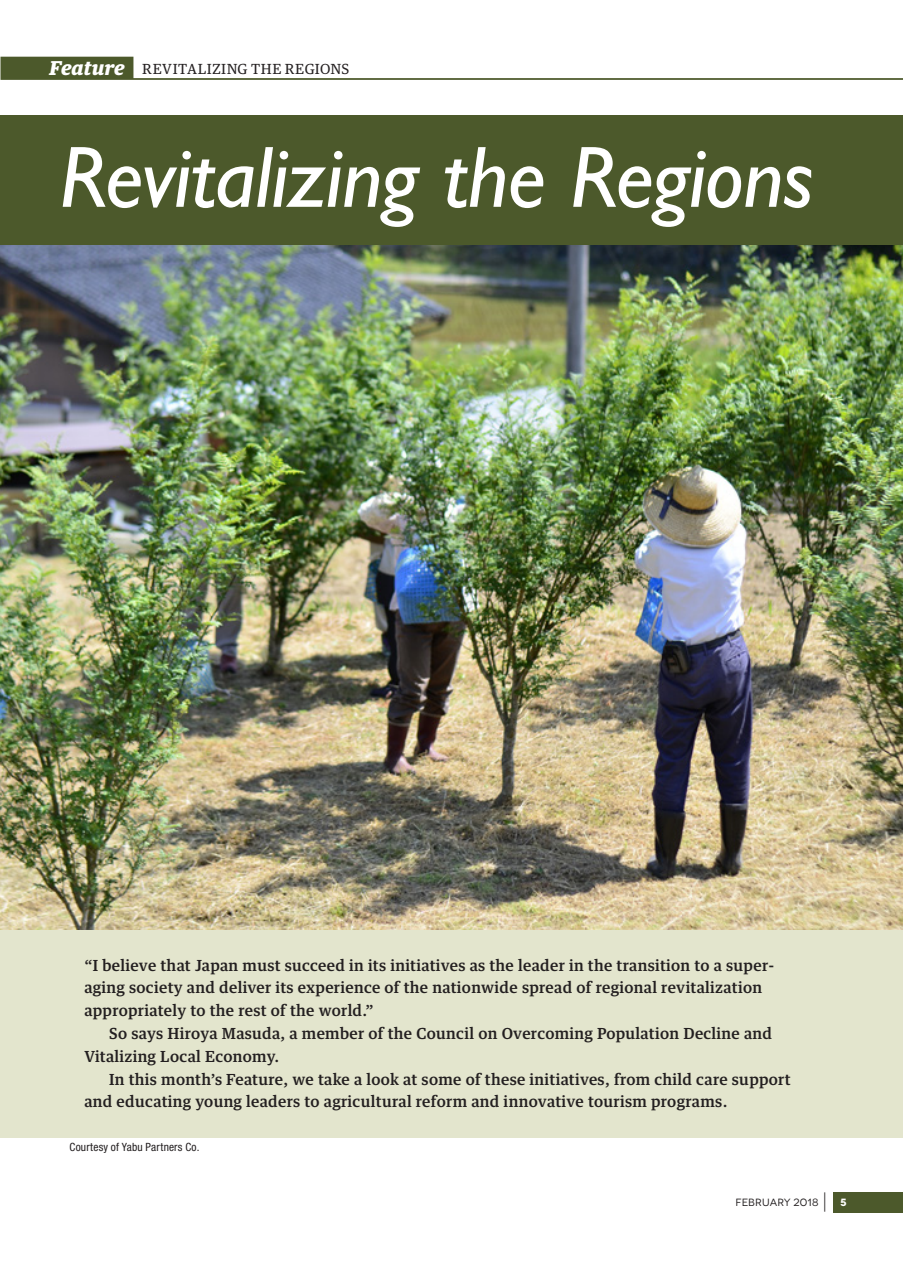
<style>
.page{position:relative;width:903px;height:1275px;background:#fff}
.page>*{position:absolute;margin:0;border:0;box-sizing:border-box;transform-origin:0 0}
.t1{font:italic 87.5px "Gill Sans";letter-spacing:-.01em;color:#fff}
.t2{font:500 15.4px/22.8px "Guardian Text Egyp";letter-spacing:.02em;color:#231f20}
.t3{font:14px "Guardian Text Egyp";letter-spacing:.04em;color:#231f20}
.t4{font:condensed 11.38px "Helvetica Neue LT Pro";letter-spacing:.02em;color:#231f20}
.t5{font:10.5px "Novecentowide";letter-spacing:.015em;color:#231f20}
.s1{font-weight:900;font-style:italic;font-size:19.25px;color:#fff}
.s2{font-weight:300;font-size:22.75px}
.s3{font-weight:700;color:#fff}
</style>
<div class="page">
<img style="left:0;top:245px;width:903px;height:685px">
<div style="left:0;top:115px;width:903px;height:130px;background:#4c592b"></div>
<div style="left:0;top:930px;width:903px;height:208px;background:#e3e5cd"></div>
<svg style="left:0;top:57px;width:903px;height:23px"></svg>
<div style="left:833px;top:1192px;width:70px;height:20px;background:#4c592b"></div>
<p class="t3" style="left:50px;top:57px;width:301px"><span class="s1">Feature</span> REVITALIZING THE REGIONS</p>
<h1 class="t1" style="left:60px;top:127px;width:756px">Revitalizing the Regions</h1>
<p class="t2" style="left:84px;top:952px;width:691px">“I believe that Japan must succeed in its initiatives as the leader in the transition to a super&shy;aging society and deliver its experience of the nationwide spread of regional revitalization appropriately to the rest of the world.”</p>
<p class="t2" style="left:84px;top:1021px;width:689px;text-indent:25px">So says Hiroya Masuda, a member of the Council on Overcoming Population Decline and<br>Vitalizing Local Economy.</p>
<p class="t2" style="left:84px;top:1066px;width:708px;text-indent:25px">In this month’s Feature, we take a look at some of these initiatives, from child care support and educating young leaders to agricultural reform and innovative tourism programs.</p>
<p class="t4" style="left:69px;top:1140px;width:132px">Courtesy of Yabu Partners Co.</p>
<p class="t5" style="left:735px;top:1196px;width:113px">FEBRUARY 2018 <span class="s2">|</span> <span class="s3">5</span></p>
</div>
